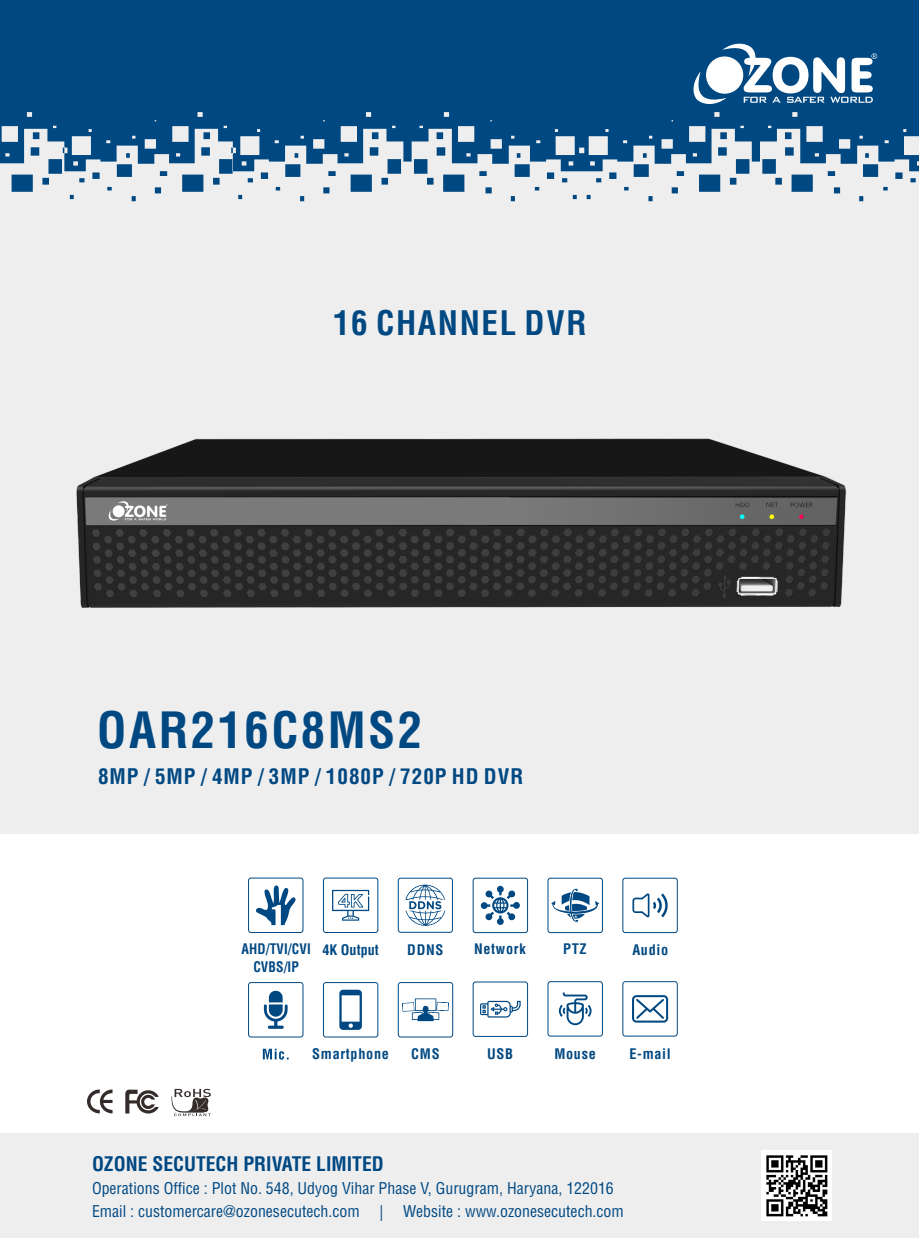
<style>
.page{position:relative;width:919px;height:1238px;background:#fff}
.page>*{position:absolute;margin:0;border:0;box-sizing:border-box;transform-origin:0 0}
.t1{font:700 condensed 48.75px "Helvetica";letter-spacing:.05em;color:#004882}
.t2{font:700 condensed 33px "Helvetica";letter-spacing:.05em;color:#004882}
.t3{font:700 condensed 21px "Helvetica";letter-spacing:.05em;color:#004882}
.t4{font:700 condensed 19.65px "Helvetica";color:#004882}
.t5{font:condensed 15.9px/22.5px "Helvetica";color:#004882}
.t6{font:700 condensed 14.25px "Helvetica";letter-spacing:.05em;color:#004882}
.t7{font:700 condensed 14.25px/17.7px "Helvetica";letter-spacing:.01em;color:#004882;text-align:center;scale:.94 1}
.t8{font:700 condensed 14.25px "Helvetica";color:#004882}
</style>
<div class="page">
<div style="left:0;top:0;width:918px;height:833px;background:#eeeeef"></div>
<svg style="left:0;top:0;width:918px;height:201px;fill:#004882"></svg>
<svg style="left:691px;top:41px;width:186px;height:66px"></svg>
<div style="left:0;top:1133px;width:918px;height:104px;background:#eeeeef"></div>
<img style="left:761px;top:1150px;width:70px;height:70px">
<svg style="left:87px;top:1089px;width:25px;height:24px"></svg>
<svg style="left:125px;top:1089px;width:34px;height:24px"></svg>
<svg style="left:171px;top:1088px;width:40px;height:28px"></svg>
<img style="left:76px;top:438px;width:771px;height:169px">
<svg style="left:108px;top:500px;width:60px;height:21px"></svg>
<svg style="left:332px;top:889px;width:37px;height:31px"></svg>
<svg style="left:632px;top:893px;width:35px;height:24px"></svg>
<div style="left:323px;top:982px;width:55px;height:55px;border:1px solid #004882;border-radius:3px"></div>
<div style="left:622px;top:878px;width:55px;height:54px;border:1px solid #004882;border-radius:3px"></div>
<div style="left:398px;top:878px;width:54px;height:54px;border:1px solid #004882;border-radius:3px"></div>
<div style="left:473px;top:878px;width:54px;height:54px;border:1px solid #004882;border-radius:3px"></div>
<div style="left:248px;top:982px;width:55px;height:55px;border:1px solid #004882;border-radius:3px"></div>
<div style="left:548px;top:878px;width:54px;height:54px;border:1px solid #004882;border-radius:3px"></div>
<div style="left:323px;top:877px;width:55px;height:55px;border:1px solid #004882;border-radius:3px"></div>
<div style="left:398px;top:982px;width:55px;height:55px;border:1px solid #004882;border-radius:3px"></div>
<div style="left:473px;top:981px;width:54px;height:55px;border:1px solid #004882;border-radius:3px"></div>
<div style="left:548px;top:981px;width:54px;height:55px;border:1px solid #004882;border-radius:3px"></div>
<div style="left:622px;top:981px;width:55px;height:55px;border:1px solid #004882;border-radius:3px"></div>
<div style="left:248px;top:877px;width:55px;height:55px;border:1px solid #004882;border-radius:3px"></div>
<svg style="left:263px;top:1048px;width:26px;height:11px"></svg>
<svg style="left:256px;top:885px;width:40px;height:40px"></svg>
<svg style="left:405px;top:884px;width:40px;height:42px"></svg>
<svg style="left:551px;top:888px;width:48px;height:34px"></svg>
<svg style="left:402px;top:998px;width:47px;height:23px"></svg>
<svg style="left:339px;top:989px;width:23px;height:40px"></svg>
<svg style="left:480px;top:1000px;width:40px;height:17px"></svg>
<svg style="left:559px;top:992px;width:32px;height:33px"></svg>
<svg style="left:632px;top:995px;width:36px;height:27px"></svg>
<svg style="left:481px;top:885px;width:39px;height:39px"></svg>
<svg style="left:263px;top:990px;width:25px;height:38px"></svg>
<h2 class="t2" style="left:333px;top:310px;width:255px">16 CHANNEL DVR</h2>
<h1 class="t1" style="left:97px;top:711px;width:327px">OAR216C8MS2</h1>
<h3 class="t3" style="left:98px;top:768px;width:426px">8MP / 5MP / 4MP / 3MP / 1080P / 720P HD DVR</h3>
<p class="t7" style="left:241px;top:941px;width:75px">AHD/TVI/CVI<br>CVBS/IP</p>
<p class="t8" style="left:322px;top:943px;width:58px">4K Output</p>
<p class="t6" style="left:407px;top:943px;width:38px">DDNS</p>
<p class="t6" style="left:474px;top:943px;width:53px">Network</p>
<p class="t6" style="left:563px;top:943px;width:25px">PTZ</p>
<p class="t6" style="left:632px;top:944px;width:38px">Audio</p>
<p class="t6" style="left:312px;top:1048px;width:78px">Smartphone</p>
<p class="t6" style="left:411px;top:1048px;width:30px">CMS</p>
<p class="t6" style="left:487px;top:1048px;width:27px">USB</p>
<p class="t6" style="left:554px;top:1048px;width:43px">Mouse</p>
<p class="t6" style="left:629px;top:1048px;width:43px">E-mail</p>
<p class="t4" style="left:92px;top:1155px;width:293px">OZONE SECUTECH PRIVATE LIMITED</p>
<p class="t5" style="left:92px;top:1178px;width:523px">Operations Office : Plot No. 548, Udyog Vihar Phase V, Gurugram, Haryana, 122016<br>Email : customercare@ozonesecutech.com |</p>
<p class="t5" style="left:403px;top:1200px;width:222px">Website : www.ozonesecutech.com</p>
</div>
